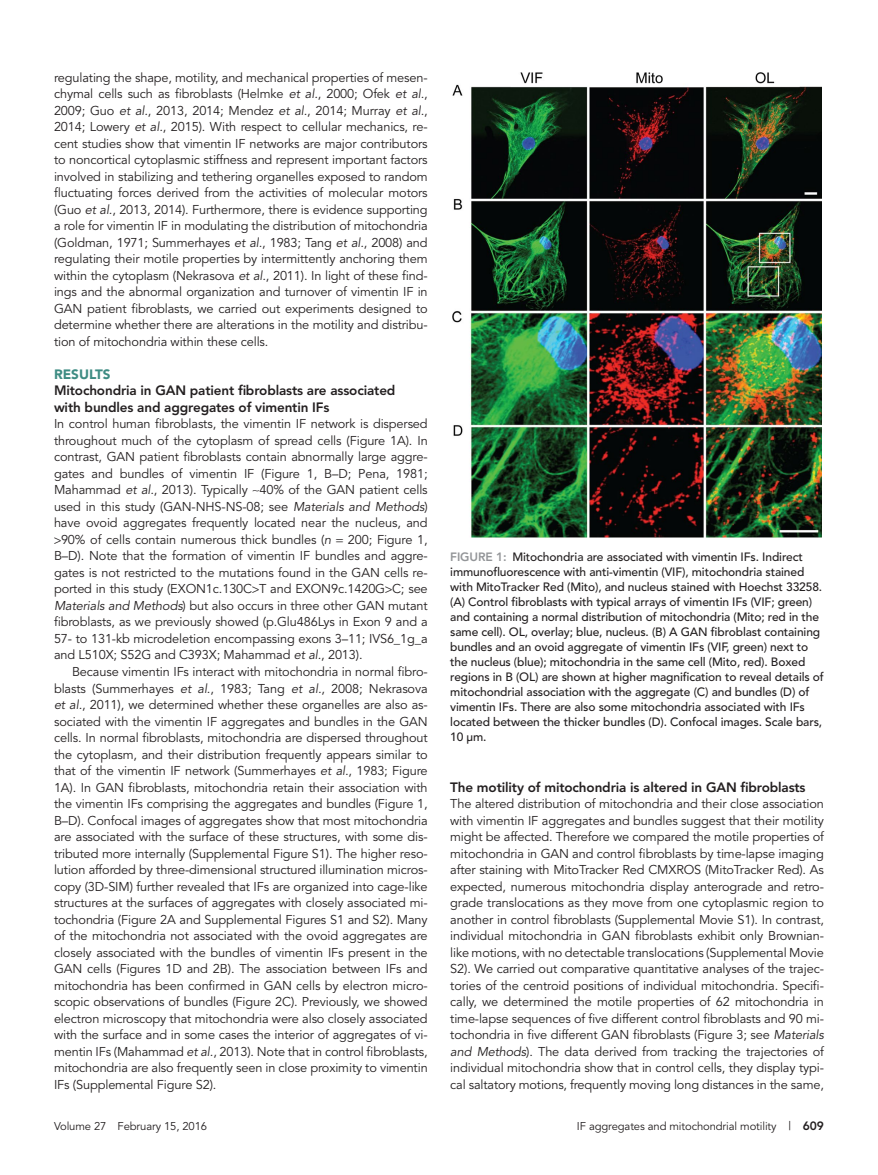
<style>
.page{position:relative;width:878px;height:1175px;background:#fff}
.page>*{position:absolute;margin:0;border:0;box-sizing:border-box;transform-origin:0 0}
.H2afterH1{font:800 13.5px/16.5px "Avenir";letter-spacing:-.01em;color:#231f20}
.t1{font:900 13.5px "Avenir";color:#3e8c83}
.Para{font:12.75px/16.5px "Avenir";letter-spacing:-.01em;color:#231f20;text-align:justify}
.ParaFL{font:12.75px/16.5px "Avenir";letter-spacing:-.01em;color:#231f20;text-align:justify}
.FigCaption{font:500 12px/15px "Avenir";letter-spacing:-.01em;color:#231f20}
.ParaFL-2{font:11.25px "Avenir";letter-spacing:-.01em;color:#231f20}
.s1{font-style:italic}
.s2{font-weight:800;color:#939598}
.s3{font-size:12px}
.s4{font-weight:800;font-size:12px}
</style>
<div class="page">
<img style="left:452px;top:72px;width:369px;height:465px">
<p class="Para" style="left:54px;top:69px;width:375px">regulating the shape, motility, and mechanical properties of mesen&shy;chymal cells such as fibroblasts (Helmke <span class="s1">et al.</span>, 2000; Ofek <span class="s1">et al.</span>, 2009; Guo <span class="s1">et al.</span>, 2013, 2014; Mendez <span class="s1">et al.</span>, 2014; Murray <span class="s1">et al.</span>, 2014; Lowery <span class="s1">et al.</span>, 2015). With respect to cellular mechanics, re&shy;cent studies show that vimentin IF networks are major contributors to noncortical cytoplasmic stiffness and represent important factors involved in stabilizing and tethering organelles exposed to random fluctuating forces derived from the activities of molecular motors (Guo <span class="s1">et al.</span>, 2013, 2014). Furthermore, there is evidence supporting a role for vimentin IF in modulating the distribution of mitochondria (Goldman, 1971; Summerhayes <span class="s1">et al.</span>, 1983; Tang <span class="s1">et al.</span>, 2008) and regulating their motile properties by intermittently anchoring them within the cytoplasm (Nekrasova <span class="s1">et al.</span>, 2011). In light of these find&shy;ings and the abnormal organization and turnover of vimentin IF in GAN patient fibroblasts, we carried out experiments designed to determine whether there are alterations in the motility and distribu&shy;tion of mitochondria within these cells.</p>
<h1 class="t1" style="left:54px;top:366px;width:58px">RESULTS</h1>
<p class="H2afterH1" style="left:54px;top:382px;width:343px">Mitochondria in GAN patient fibroblasts are associated with bundles and aggregates of vimentin IFs</p>
<p class="ParaFL" style="left:54px;top:416px;width:375px">In control human fibroblasts, the vimentin IF network is dispersed</p>
<p class="ParaFL" style="left:54px;top:432px;width:375px">throughout much of the cytoplasm of spread cells (Figure 1A). In</p>
<p class="ParaFL" style="left:54px;top:449px;width:375px">contrast, GAN patient fibroblasts contain abnormally large aggre-</p>
<p class="ParaFL" style="left:54px;top:465px;width:375px">gates and bundles of vimentin IF (Figure 1, B–D; Pena, 1981;</p>
<p class="ParaFL" style="left:54px;top:482px;width:375px">Mahammad <span class="s1">et al.</span>, 2013). Typically ∼40% of the GAN patient cells</p>
<p class="ParaFL" style="left:54px;top:498px;width:375px">used in this study (GAN-NHS-NS-08; see <span class="s1">Materials and Methods</span>)</p>
<p class="ParaFL" style="left:54px;top:515px;width:375px">have ovoid aggregates frequently located near the nucleus, and</p>
<p class="ParaFL" style="left:61px;top:531px;width:272px">90% of cells contain numerous thick bundles (<span class="s1">n</span></p>
<p class="ParaFL" style="left:54px;top:531px;width:375px;text-indent:294px">200; Figure 1, B–D). Note that the formation of vimentin IF bundles and aggre&shy;gates is not restricted to the mutations found in the GAN cells re&shy;ported in this study (EXON1c.130C T and EXON9c.1420G C; see <span class="s1">Materials and Methods</span>) but also occurs in three other GAN mutant fibroblasts, as we previously showed (p.Glu486Lys in Exon 9 and a 57- to 131-kb microdeletion encompassing exons 3–11; IVS6_1g_a and L510X; S52G and C393X; Mahammad <span class="s1">et al.</span>, 2013).</p>
<p class="Para" style="left:54px;top:663px;width:375px;text-indent:18px">Because vimentin IFs interact with mitochondria in normal fibro&shy;blasts (Summerhayes <span class="s1">et al.</span>, 1983; Tang <span class="s1">et al.</span>, 2008; Nekrasova <span class="s1">et al.</span>, 2011), we determined whether these organelles are also as&shy;sociated with the vimentin IF aggregates and bundles in the GAN cells. In normal fibroblasts, mitochondria are dispersed throughout the cytoplasm, and their distribution frequently appears similar to that of the vimentin IF network (Summerhayes <span class="s1">et al.</span>, 1983; Figure 1A). In GAN fibroblasts, mitochondria retain their association with the vimentin IFs comprising the aggregates and bundles (Figure 1, B–D). Confocal images of aggregates show that most mitochondria are associated with the surface of these structures, with some dis&shy;tributed more internally (Supplemental Figure S1). The higher reso&shy;lution afforded by three-dimensional structured illumination micros&shy;copy (3D-SIM) further revealed that IFs are organized into cage-like structures at the surfaces of aggregates with closely associated mi&shy;tochondria (Figure 2A and Supplemental Figures S1 and S2). Many of the mitochondria not associated with the ovoid aggregates are closely associated with the bundles of vimentin IFs present in the GAN cells (Figures 1D and 2B). The association between IFs and mitochondria has been confirmed in GAN cells by electron micro&shy;scopic observations of bundles (Figure 2C). Previously, we showed electron microscopy that mitochondria were also closely associated with the surface and in some cases the interior of aggregates of vi&shy;mentin IFs (Mahammad <span class="s1">et al.</span>, 2013). Note that in control fibroblasts, mitochondria are also frequently seen in close proximity to vimentin IFs (Supplemental Figure S2).</p>
<p class="FigCaption" style="left:450px;top:549px;width:375px"><span class="s2">FIGURE 1:</span> Mitochondria are associated with vimentin IFs. Indirect immunofluorescence with anti-vimentin (VIF), mitochondria stained with MitoTracker Red (Mito), and nucleus stained with Hoechst 33258. (A) Control fibroblasts with typical arrays of vimentin IFs (VIF; green) and containing a normal distribution of mitochondria (Mito; red in the same cell). OL, overlay; blue, nucleus. (B) A GAN fibroblast containing bundles and an ovoid aggregate of vimentin IFs (VIF, green) next to the nucleus (blue); mitochondria in the same cell (Mito, red). Boxed regions in B (OL) are shown at higher magnification to reveal details of mitochondrial association with the aggregate (C) and bundles (D) of vimentin IFs. There are also some mitochondria associated with IFs located between the thicker bundles (D). Confocal images. Scale bars, 10 μm.</p>
<h2 class="H2afterH1" style="left:450px;top:778px;width:357px">The motility of mitochondria is altered in GAN fibroblasts</h2>
<p class="ParaFL" style="left:450px;top:795px;width:375px">The altered distribution of mitochondria and their close association with vimentin IF aggregates and bundles suggest that their motility might be affected. Therefore we compared the motile properties of mitochondria in GAN and control fibroblasts by time-lapse imaging after staining with MitoTracker Red CMXROS (MitoTracker Red). As expected, numerous mitochondria display anterograde and retro&shy;grade translocations as they move from one cytoplasmic region to another in control fibroblasts (Supplemental Movie S1). In contrast, individual mitochondria in GAN fibroblasts exhibit only Brownian&shy;like motions, with no detectable translocations (Supplemental Movie S2). We carried out comparative quantitative analyses of the trajec&shy;tories of the centroid positions of individual mitochondria. Specifi&shy;cally, we determined the motile properties of 62 mitochondria in time-lapse sequences of five different control fibroblasts and 90 mi&shy;tochondria in five different GAN fibroblasts (Figure 3; see <span class="s1">Materials and Methods</span>). The data derived from tracking the trajectories of individual mitochondria show that in control cells, they display typi&shy;cal saltatory motions, frequently moving long distances in the same,</p>
<p class="ParaFL-2" style="left:54px;top:1119px;width:154px">Volume 27 February 15, 2016</p>
<p class="ParaFL-2" style="left:577px;top:1119px;width:248px">IF aggregates and mitochondrial motility <span class="s3">|</span> <span class="s4">609</span></p>
</div>
